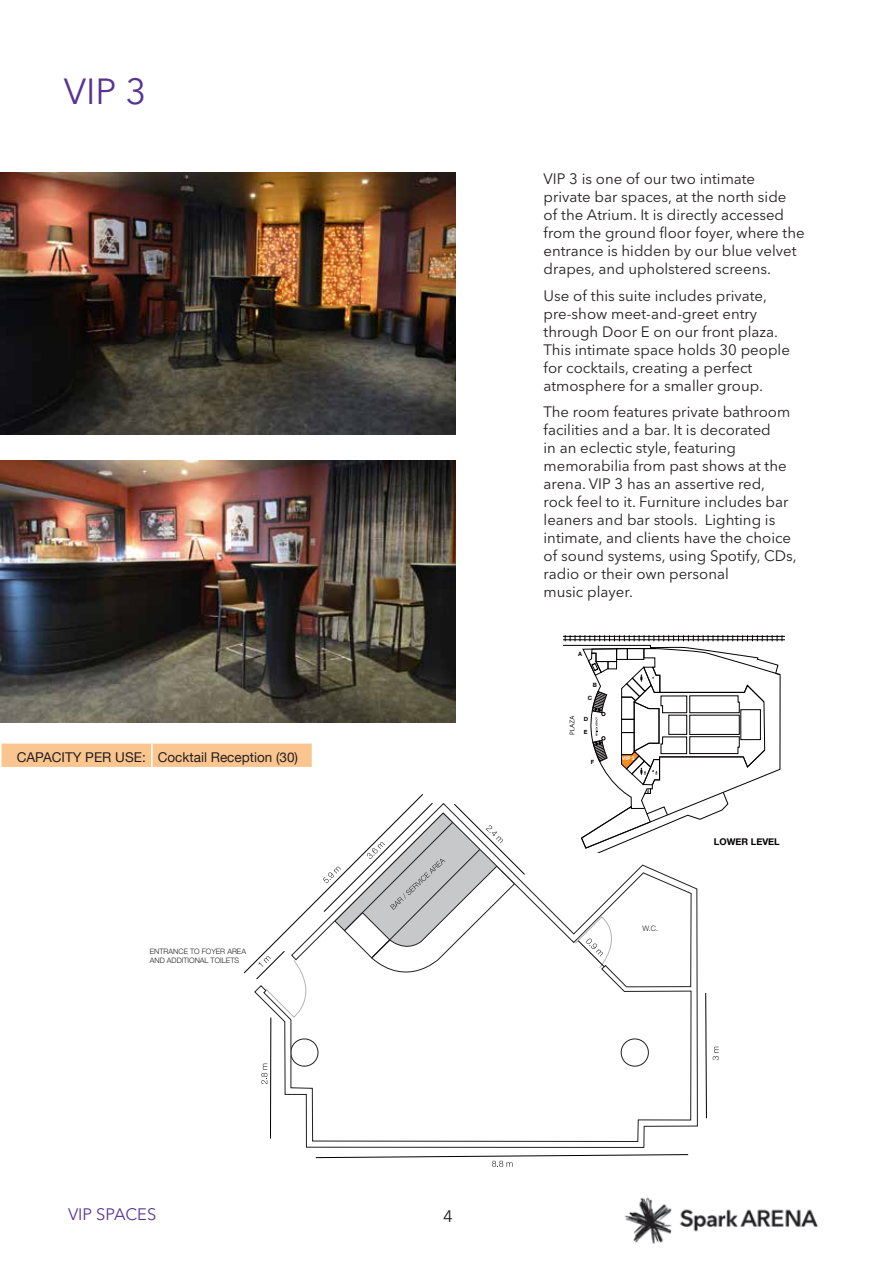
<style>
.page{position:relative;width:893px;height:1263px;background:#fff}
.page>*{position:absolute;margin:0;border:0;box-sizing:border-box;transform-origin:0 0}
.t1{font:36px "Avenir Next LT Pro";color:#573393}
.t2{font:16.5px "Avenir Next LT Pro";color:#573393}
.t3{font:16.5px "Avenir Next LT Pro";color:#231f20}
.t4{font:15px/18px "Avenir Next LT Pro";color:#231f20}
.t5{font:13.5px "Helvetica Neue";color:#231f20}
.t6{font:700 9.3px "Helvetica Neue";color:#030000}
.t7{font:300 7.5px/8.9px "Helvetica Neue";color:#231f20}
.t8{font:700 5.85px/12.5px "Helvetica Neue";color:#030000}
.t9{font:700 5.1px "Helvetica Neue";color:#fff}
</style>
<div class="page">
<img style="left:625px;top:1197px;width:193px;height:47px">
<svg style="left:1px;top:743px;width:312px;height:24px;background:#fbc793"></svg>
<img style="left:0;top:460px;width:456px;height:262px">
<img style="left:0;top:173px;width:455px;height:262px">
<hr style="left:564px;top:636px;width:221px;height:1px;background:#030000">
<hr style="left:564px;top:639px;width:221px;height:1px;background:#030000">
<svg style="left:565px;top:635px;width:218px;height:185px"></svg>
<svg style="left:705px;top:993px;width:2px;height:125px"></svg>
<svg style="left:267px;top:803px;width:431px;height:345px"></svg>
<svg style="left:713px;top:1047px;width:6px;height:13px"></svg>
<svg style="left:261px;top:1063px;width:6px;height:21px"></svg>
<svg style="left:315px;top:1154px;width:374px;height:13px"></svg>
<svg style="left:243px;top:794px;width:282px;height:224px"></svg>
<svg style="left:575px;top:917px;width:50px;height:51px"></svg>
<h1 class="t1" style="left:64px;top:70px;width:84px">VIP 3</h1>
<p class="t5" style="left:17px;top:747px;width:283px">CAPACITY PER USE: Cocktail Reception (30)</p>
<p class="t7" style="left:150px;top:946px;width:98px">ENTRANCE TO FOYER AREA<br>AND ADDITIONAL TOILETS</p>
<p class="t4" style="left:544px;top:170px;width:263px">VIP 3 is one of our two intimate private bar spaces, at the north side<br>of the Atrium. It is directly accessed from the ground floor foyer, where the entrance is hidden by our blue velvet drapes, and upholstered screens.</p>
<p class="t4" style="left:544px;top:286px;width:248px">Use of this suite includes private, pre-show meet-and-greet entry through Door E on our front plaza.<br>This intimate space holds 30 people for cocktails, creating a perfect atmosphere for a smaller group.</p>
<p class="t4" style="left:544px;top:403px;width:255px">The room features private bathroom facilities and a bar. It is decorated<br>in an eclectic style, featuring memorabilia from past shows at the arena. VIP 3 has an assertive red, rock feel to it. Furniture includes bar leaners and bar stools. Lighting is intimate, and clients have the choice of sound systems, using Spotify, CDs, radio or their own personal<br>music player.</p>
<p class="t8" style="left:578px;top:648px;width:5px">A</p>
<p class="t8" style="left:593px;top:679px;width:6px">B</p>
<p class="t8" style="left:588px;top:692px;width:6px">C</p>
<p class="t8" style="left:584px;top:713px;width:6px">D<br>E</p>
<p class="t8" style="left:591px;top:756px;width:5px">F</p>
<p class="t9" style="left:622px;top:754px;width:14px">VIP 3</p>
<p class="t7" style="left:643px;top:924px;width:17px">W.C.</p>
<p class="t6" style="left:714px;top:834px;width:67px">LOWER LEVEL</p>
<p class="t2" style="left:68px;top:1205px;width:90px">VIP SPACES</p>
<p class="t3" style="left:443px;top:1206px;width:11px">4</p>
</div>
